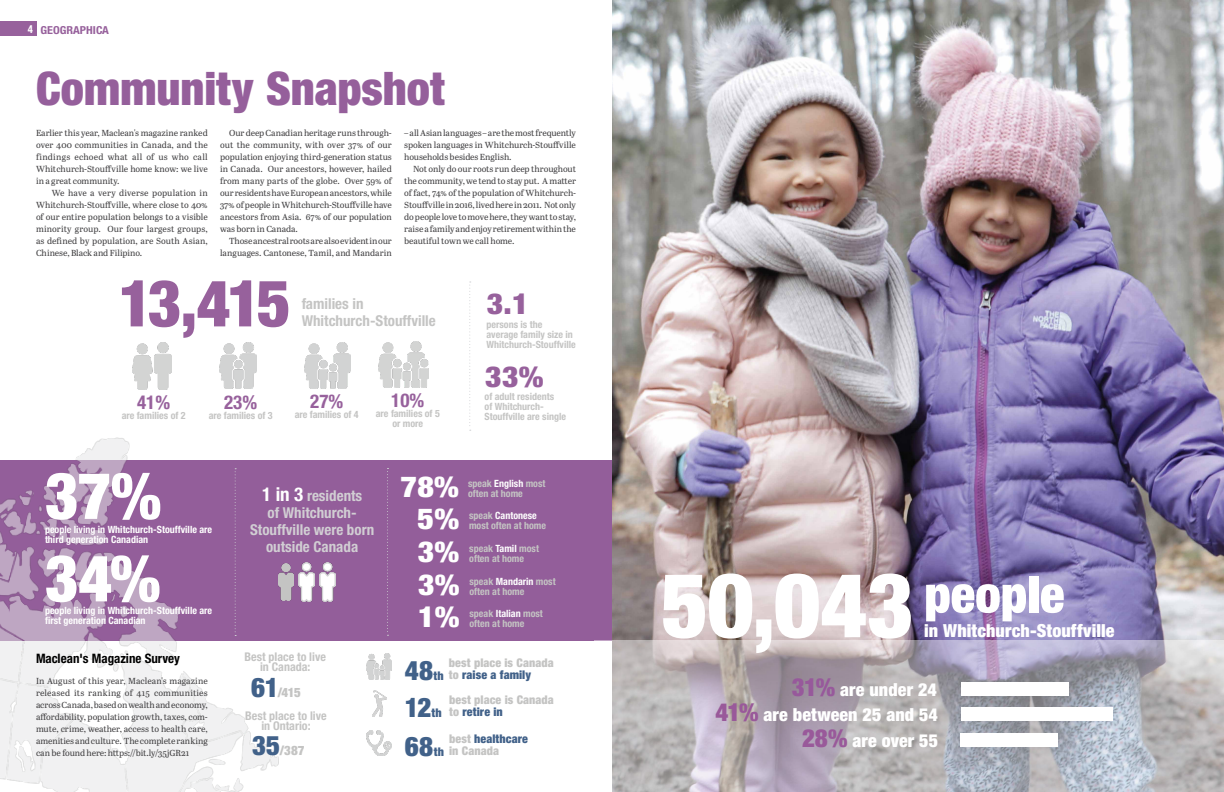
<style>
.page{position:relative;width:1224px;height:792px;background:#fff}
.page>*{position:absolute;margin:0;border:0;box-sizing:border-box;transform-origin:0 0}
.t1{font:900 condensed 90px "Helvetica Neue LT Std";color:#fff}
.t2{font:900 condensed 65px "Helvetica Neue LT Std";color:#97619c}
.t3{font:900 condensed 65px/82.5px "Helvetica Neue LT Std";color:#fff}
.t4{font:900 condensed 46.3px "Helvetica Neue LT Std";color:#955f9b}
.t5{font:900 condensed 29px "Helvetica Neue LT Std";color:#fff;scale:1.1 1}
.t6{font:900 condensed 29px "Helvetica Neue LT Std";color:#97619c;scale:1.1 1}
.t7{font:900 condensed 27px "Helvetica Neue LT Std";color:#416189}
.t8{font:700 condensed 19px "Helvetica Neue LT Std";color:#97619c}
.t9{font:900 condensed 18px/25.2px "Helvetica Neue LT Std";letter-spacing:.005em;color:#fff;text-align:right}
.t10{font:700 condensed 15px/17px "Helvetica Neue LT Std";color:#d1ced3;text-align:center}
.t11{font:700 condensed 15px/17px "Helvetica Neue LT Std";color:#c4c4c3}
.t12{font:700 condensed 13px "Helvetica Neue LT Std";color:#000}
.t13{font:900 condensed 13px "Helvetica Neue LT Std";letter-spacing:-.015em;color:#c4c4c3}
.t14{font:900 condensed 12px/12px "Helvetica Neue LT Std";letter-spacing:.005em;color:#c4c4c3}
.t15{font:700 condensed 12px/10px "Helvetica Neue LT Std";color:#c4c4c3;text-align:center}
.t16{font:900 condensed 12px "Helvetica Neue LT Std";letter-spacing:.01em;color:#416189}
.t17{font:700 condensed 11px "Helvetica Neue LT Std";color:#97619c;scale:1.1 1}
.t18{font:700 condensed 10px/10px "Helvetica Neue LT Std";color:#c4c4c3}
.t19{font:700 condensed 10px/10px "Helvetica Neue LT Std";color:#fff}
.t20{font:8.8px/12px "Abril Text";letter-spacing:-.005em;color:#414042;text-align:justify}
.s1{color:#fff}
.s2{font-size:19px;color:#fff}
.s3{font-size:27px;color:#416189}
.s4{color:#c4c4c3}
.s5{color:#416189}
.s6{font-size:25px;color:#97599b}
.s7{font-size:25px;color:#99599a}
</style>
<div class="page">
<div style="left:0;top:461px;width:612px;height:180px;background:#935e9a"></div>
<img style="left:0;top:437px;width:300px;height:355px">
<div style="left:0;top:22px;width:36px;height:14px;background:#97619c"></div>
<img style="left:220px;top:342px;width:37px;height:47px">
<img style="left:305px;top:343px;width:45px;height:46px">
<img style="left:379px;top:342px;width:49px;height:46px">
<img style="left:133px;top:343px;width:38px;height:46px">
<img style="left:299px;top:562px;width:16px;height:39px">
<img style="left:320px;top:562px;width:16px;height:39px">
<img style="left:279px;top:563px;width:15px;height:38px">
<svg style="left:235px;top:468px;width:1px;height:168px"></svg>
<svg style="left:469px;top:282px;width:2px;height:149px"></svg>
<svg style="left:387px;top:468px;width:2px;height:168px"></svg>
<img style="left:367px;top:653px;width:25px;height:26px">
<img style="left:372px;top:691px;width:15px;height:25px">
<img style="left:367px;top:731px;width:25px;height:25px">
<img style="left:612px;top:0;width:612px;height:640px">
<svg style="left:594px;top:640px;width:630px;height:152px;background:#b5b1b9"></svg>
<div style="left:961px;top:707px;width:151px;height:14px;background:#fff"></div>
<div style="left:961px;top:682px;width:107px;height:14px;background:#fff"></div>
<div style="left:961px;top:733px;width:97px;height:14px;background:#fff"></div>
<p class="t17" style="left:28px;top:23px;width:75px"><span class="s1">4</span> GEOGRAPHICA</p>
<h3 class="t4" style="left:36px;top:60px;width:410px">Community Snapshot</h3>
<p class="t20" style="left:404px;top:126px;width:173px">– all Asian languages – are the most frequently spoken languages in Whitchurch-Stouffville households besides English.</p>
<p class="t20" style="left:404px;top:162px;width:173px;text-indent:9px">Not only do our roots run deep throughout the community, we tend to stay put. A matter of fact, 74% of the population of Whitchurch-Stouffville in 2016, lived here in 2011. Not only do people love to move here, they want to stay, raise a family and enjoy retirement within the beautiful town we call home.</p>
<p class="t20" style="left:36px;top:126px;width:173px">Earlier this year, Maclean's magazine ranked over 400 communities in Canada, and the findings echoed what all of us who call Whitchurch-Stouffville home know: we live in a great community.</p>
<p class="t20" style="left:36px;top:186px;width:173px;text-indent:16px">We have a very diverse population in Whitchurch-Stouffville, where close to 40% of our entire population belongs to a visible minority group. Our four largest groups, as defined by population, are South Asian, Chinese, Black and Filipino.</p>
<h2 class="t2" style="left:119px;top:263px;width:173px">13,415</h2>
<p class="t20" style="left:220px;top:126px;width:173px;text-indent:9px">Our deep Canadian heritage runs through&shy;out the community, with over 37% of our population enjoying third-generation status in Canada. Our ancestors, however, hailed from many parts of the globe. Over 59% of our residents have European ancestors, while 37% of people in Whitchurch-Stouffville have ancestors from Asia. 67% of our population was born in Canada.</p>
<p class="t20" style="left:220px;top:234px;width:173px;text-align:right">Those ancestral roots are also evident in our languages. Cantonese, Tamil, and Mandarin</p>
<h3 class="t6" style="left:487px;top:286px;width:40px">3.1</h3>
<p class="t18" style="left:487px;top:319px;width:91px">persons is the average family size in<br>Whitchurch-Stouffville</p>
<h3 class="t11" style="left:302px;top:295px;width:136px">families in<br>Whitchurch-Stouffville</h3>
<h3 class="t8" style="left:137px;top:390px;width:35px">41%</h3>
<p class="t18" style="left:122px;top:410px;width:65px">are families of 2</p>
<h3 class="t8" style="left:224px;top:390px;width:35px">23%</h3>
<p class="t18" style="left:209px;top:410px;width:65px">are families of 3</p>
<h3 class="t8" style="left:310px;top:390px;width:35px">27%</h3>
<p class="t18" style="left:295px;top:409px;width:65px">are families of 4</p>
<h3 class="t8" style="left:391px;top:389px;width:35px">10%</h3>
<p class="t18" style="left:376px;top:408px;width:65px;text-align:center">are families of 5 or more</p>
<h3 class="t6" style="left:485px;top:359px;width:55px">33%</h3>
<p class="t18" style="left:485px;top:392px;width:83px">of adult residents<br>of Whitchurch-<br>Stouffville are single</p>
<h2 class="t3" style="left:45px;top:454px;width:118px">37%<br>34%</h2>
<p class="t19" style="left:45px;top:524px;width:169px">people living in Whitchurch-Stouffville are third generation Canadian</p>
<p class="t19" style="left:45px;top:605px;width:169px">people living in Whitchurch-Stouffville are first generation Canadian</p>
<h3 class="t12" style="left:36px;top:651px;width:146px">Maclean's Magazine Survey</h3>
<h3 class="t10" style="left:250px;top:487px;width:126px"><span class="s2">1 in 3</span> residents<br>of Whitchurch-<br>Stouffville were born outside Canada</h3>
<h3 class="t15" style="left:244px;top:651px;width:83px">Best place to live in Canada:</h3>
<p class="t20" style="left:36px;top:674px;width:173px">In August of this year, Maclean's magazine released its ranking of 415 communities across Canada, based on wealth and economy, affordability, population growth, taxes, com&shy;mute, crime, weather, access to health care, amenities and culture. The complete ranking can be found here: https://bit.ly/35jGR21</p>
<h3 class="t13" style="left:251px;top:684px;width:51px"><span class="s3">61</span>/415</h3>
<h3 class="t15" style="left:245px;top:710px;width:83px">Best place to live in Ontario:</h3>
<h3 class="t13" style="left:252px;top:742px;width:54px"><span class="s3">35</span>/387</h3>
<h3 class="t5" style="left:401px;top:469px;width:55px">78%</h3>
<p class="t18" style="left:468px;top:479px;width:79px">speak <span class="s1">English</span> most often at home</p>
<h3 class="t5" style="left:418px;top:501px;width:39px">5%</h3>
<p class="t18" style="left:469px;top:511px;width:79px">speak <span class="s1">Cantonese </span>most often at home</p>
<h3 class="t5" style="left:418px;top:534px;width:39px">3%</h3>
<p class="t18" style="left:469px;top:543px;width:71px">speak <span class="s1">Tamil</span> most often at home</p>
<h3 class="t5" style="left:418px;top:567px;width:39px">3%</h3>
<p class="t18" style="left:470px;top:576px;width:88px">speak <span class="s1">Mandarin</span> most often at home</p>
<h3 class="t5" style="left:418px;top:599px;width:39px">1%</h3>
<p class="t18" style="left:470px;top:608px;width:75px">speak <span class="s1">Italian</span> most often at home</p>
<h3 class="t14" style="left:449px;top:656px;width:106px">best place is Canada</h3>
<h3 class="t7" style="left:405px;top:653px;width:30px">48</h3>
<h3 class="t16" style="left:434px;top:667px;width:99px">th <span class="s4">to</span> raise a family</h3>
<h3 class="t7" style="left:405px;top:691px;width:28px">12</h3>
<h3 class="t16" style="left:431px;top:705px;width:12px">th</h3>
<h3 class="t14" style="left:449px;top:693px;width:106px">best place is Canada to <span class="s5">retire in</span></h3>
<h3 class="t16" style="left:449px;top:731px;width:80px"><span class="s4">best</span> healthcare</h3>
<h3 class="t7" style="left:405px;top:729px;width:30px">68</h3>
<h3 class="t14" style="left:434px;top:744px;width:67px"><span class="s5">th</span> in Canada</h3>
<h1 class="t1" style="left:662px;top:550px;width:404px">50,043 <sup>people</sup></h1>
<h3 class="t9" style="left:924px;top:618px;width:192px">in Whitchurch-Stouffville</h3>
<h3 class="t9" style="left:716px;top:677px;width:224px"><span class="s6">31%</span> are under 24<br><span class="s7">41%</span> are between 25 and 54<br><span class="s7">28%</span> are over 55</h3>
</div>
